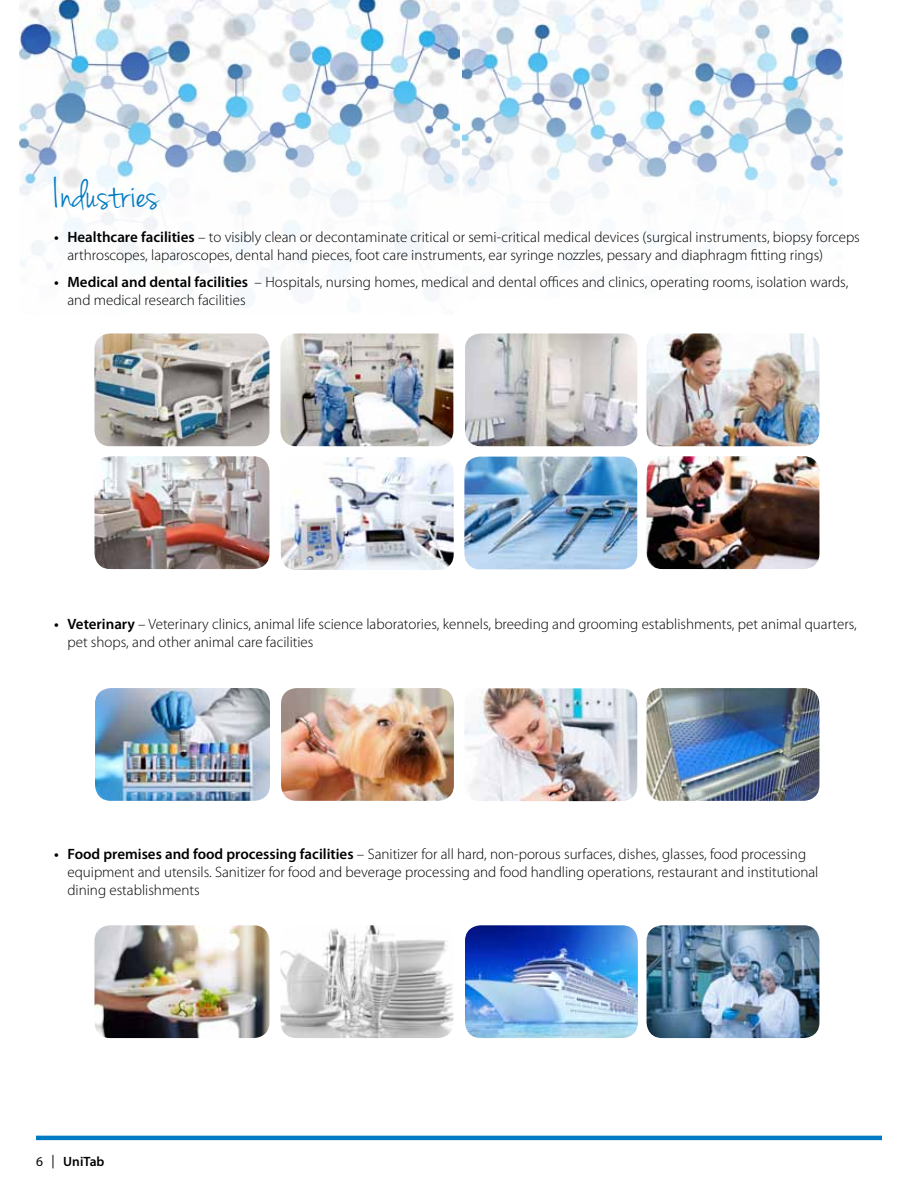
<style>
.page{position:relative;width:918px;height:1188px;background:#fff}
.page>*{position:absolute;margin:0;border:0;box-sizing:border-box;transform-origin:0 0}
.t1{font:43.5px "Jenna Sue";color:#007ac2}
.t2{font:300 15px/18px "Myriad Pro";color:#000}
.t3{font:600 13.5px "Myriad Pro";color:#000}
.s1{font-weight:600}
.s2{font-weight:400}
</style>
<div class="page">
<hr style="left:36px;top:1136px;width:846px;height:4px;background:#007ac2">
<img style="left:463px;top:0;width:380px;height:239px">
<img style="left:19px;top:0;width:441px;height:307px">
<img style="left:464px;top:688px;width:173px;height:113px">
<img style="left:647px;top:688px;width:172px;height:113px">
<img style="left:280px;top:333px;width:173px;height:113px">
<img style="left:465px;top:333px;width:172px;height:113px">
<img style="left:647px;top:333px;width:172px;height:113px">
<img style="left:94px;top:333px;width:175px;height:113px">
<img style="left:280px;top:925px;width:173px;height:113px">
<img style="left:465px;top:925px;width:173px;height:113px">
<img style="left:647px;top:925px;width:172px;height:113px">
<img style="left:94px;top:925px;width:175px;height:113px">
<img style="left:464px;top:457px;width:173px;height:112px">
<img style="left:281px;top:457px;width:173px;height:113px">
<img style="left:647px;top:456px;width:172px;height:113px">
<img style="left:94px;top:456px;width:175px;height:113px">
<img style="left:281px;top:688px;width:173px;height:113px">
<img style="left:95px;top:688px;width:175px;height:113px">
<h1 class="t1" style="left:54px;top:169px;width:106px">Industries</h1>
<p class="t2" style="left:68px;top:228px;width:794px;text-indent:-14px"><span class="s1">• Healthcare facilities</span> – to visibly clean or decontaminate critical or semi-critical medical devices (surgical instruments, biopsy forceps arthroscopes, laparoscopes, dental hand pieces, foot care instruments, ear syringe nozzles, pessary and diaphragm fitting rings)</p>
<p class="t2" style="left:68px;top:273px;width:782px;text-indent:-14px"><span class="s1">• Medical and dental facilities</span> – Hospitals, nursing homes, medical and dental offices and clinics, operating rooms, isolation wards, and medical research facilities</p>
<p class="t2" style="left:68px;top:615px;width:791px;text-indent:-14px"><span class="s1">• Veterinary</span> – Veterinary clinics, animal life science laboratories, kennels, breeding and grooming establishments, pet animal quarters, pet shops, and other animal care facilities</p>
<p class="t2" style="left:68px;top:845px;width:752px;text-indent:-14px"><span class="s1">• Food premises and food processing facilities</span> – Sanitizer for all hard, non-porous surfaces, dishes, glasses, food processing equipment and utensils. Sanitizer for food and beverage processing and food handling operations, restaurant and institutional dining establishments</p>
<p class="t3" style="left:36px;top:1153px;width:70px"><span class="s2">6 |</span> UniTab</p>
</div>
